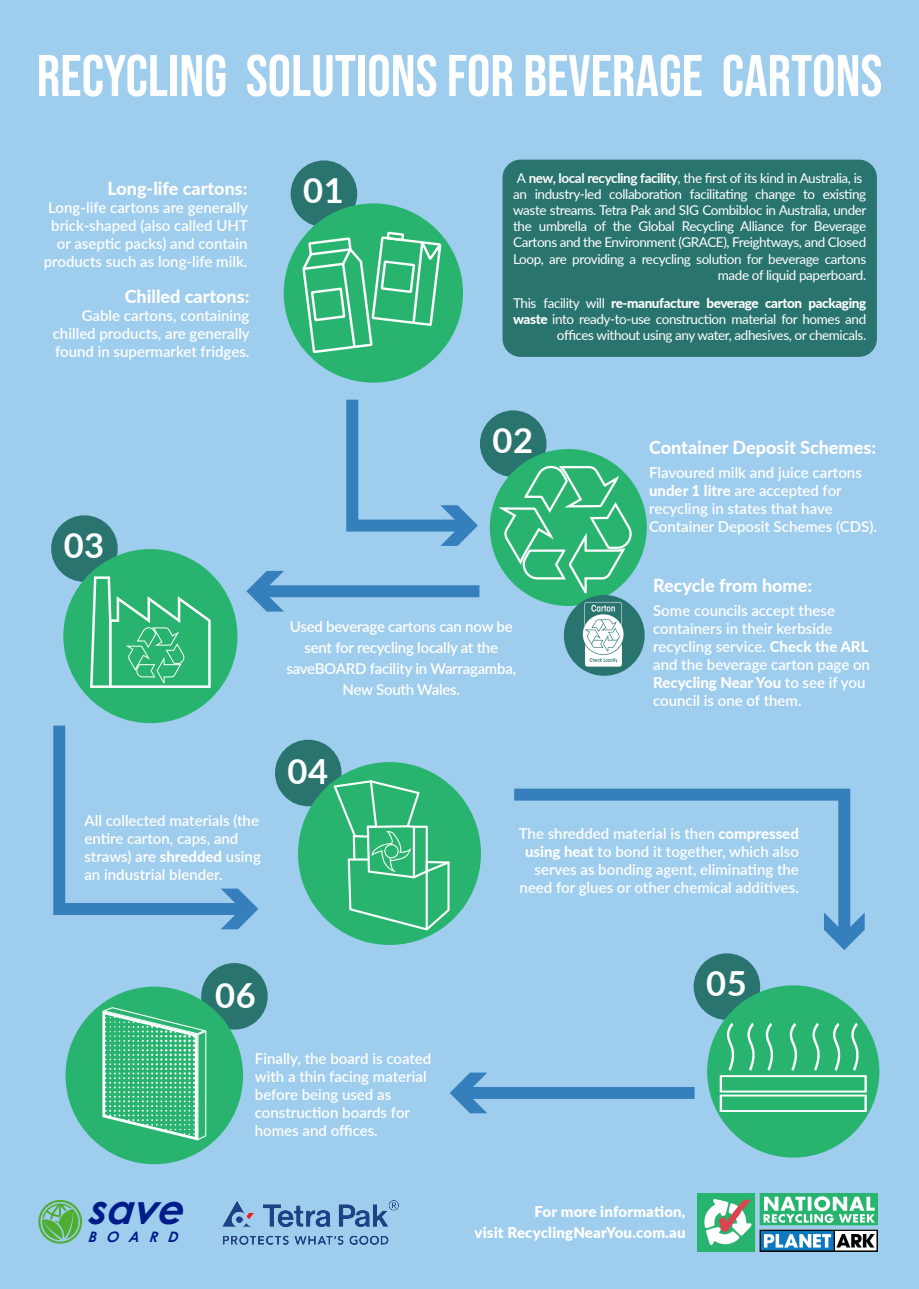
<style>
.page{position:relative;width:919px;height:1289px;background:#fff}
.page>*{position:absolute;margin:0;border:0;box-sizing:border-box;transform-origin:0 0}
.t1{font:58.5px "Bebas Neue";color:#fff}
.t2{font:italic 700 41.1px "Century Gothic Pro";color:#001c88}
.t3{font:700 34.5px "Lato";letter-spacing:.01em;color:#fff}
.t4{font:800 18px "Lato";color:#fff}
.t5{font:600 15px/18px "Lato";color:#fff}
.t6{font:900 15px/21px "Lato";letter-spacing:.01em;color:#fff;text-align:right}
.t7{font:italic 700 14.4px "Century Gothic Pro";color:#001c88}
.t8{font:13.5px/16.2px "Lato";letter-spacing:-.03em;color:#fff;text-align:right}
.s1{font-weight:700}
.s2{font-weight:800}
</style>
<div class="page">
<div style="left:0;top:0;width:918px;height:1288px;background:#9fcdee"></div>
<div style="left:290px;top:160px;width:67px;height:67px;background:#2a746f;border-radius:50%"></div>
<svg style="left:38px;top:1200px;width:44px;height:43px"></svg>
<div style="left:480px;top:410px;width:66px;height:67px;background:#2a746f;border-radius:50%"></div>
<div style="left:51px;top:515px;width:67px;height:67px;background:#2a746f;border-radius:50%"></div>
<div style="left:275px;top:739px;width:66px;height:67px;background:#2a746f;border-radius:50%"></div>
<div style="left:693px;top:953px;width:67px;height:66px;background:#2a746f;border-radius:50%"></div>
<div style="left:201px;top:963px;width:67px;height:66px;background:#2a746f;border-radius:50%"></div>
<div style="left:463px;top:1086px;width:231px;height:12px;background:#357fbc"></div>
<svg style="left:450px;top:1072px;width:37px;height:41px"></svg>
<div style="left:63px;top:549px;width:174px;height:174px;background:#28b46f;border-radius:50%"></div>
<div style="left:298px;top:762px;width:183px;height:183px;background:#28b46f;border-radius:50%"></div>
<div style="left:707px;top:985px;width:172px;height:172px;background:#28b46f;border-radius:50%"></div>
<div style="left:65px;top:986px;width:178px;height:178px;background:#28b46f;border-radius:50%"></div>
<div style="left:490px;top:449px;width:156px;height:157px;background:#28b46f;border-radius:50%"></div>
<img style="left:497px;top:456px;width:142px;height:142px">
<div style="left:284px;top:203px;width:179px;height:179px;background:#28b46f;border-radius:50%"></div>
<svg style="left:302px;top:232px;width:139px;height:121px"></svg>
<svg style="left:90px;top:576px;width:121px;height:112px"></svg>
<div style="left:260px;top:585px;width:219px;height:12px;background:#357fbc"></div>
<svg style="left:246px;top:571px;width:38px;height:40px"></svg>
<svg style="left:719px;top:1022px;width:147px;height:89px"></svg>
<img style="left:222px;top:1200px;width:176px;height:44px">
<div style="left:502px;top:160px;width:374px;height:197px;background:#2a746f;border-radius:18px"></div>
<svg style="left:53px;top:713px;width:205px;height:216px"></svg>
<div style="left:564px;top:595px;width:80px;height:80px;background:#2a746f;border-radius:50%"></div>
<img style="left:580px;top:598px;width:44px;height:70px">
<svg style="left:514px;top:788px;width:337px;height:124px"></svg>
<svg style="left:824px;top:912px;width:40px;height:38px"></svg>
<svg style="left:346px;top:399px;width:132px;height:147px"></svg>
<svg style="left:333px;top:780px;width:116px;height:150px"></svg>
<svg style="left:102px;top:1007px;width:104px;height:133px"></svg>
<img style="left:697px;top:1193px;width:180px;height:58px">
<h1 class="t1" style="left:37px;top:43px;width:847px">RECYCLING SOLUTIONS FOR BEVERAGE CARTONS</h1>
<p class="t4" style="left:107px;top:175px;width:142px">Long-life cartons:</p>
<p class="t5" style="left:44px;top:198px;width:206px;text-align:right">Long-life cartons are generally brick-shaped (also called UHT or aseptic packs) and contain products such as long-life milk.</p>
<p class="t4" style="left:125px;top:283px;width:126px">Chilled cartons:</p>
<p class="t5" style="left:53px;top:306px;width:198px;text-align:justify;text-indent:29px">Gable cartons, containing chilled products, are generally found in supermarket fridges.</p>
<h3 class="t3" style="left:303px;top:165px;width:42px">01</h3>
<p class="t8" style="left:513px;top:169px;width:355px">A <span class="s1">new, local recycling facility</span>, the first of its kind in Australia, is an industry-led collaboration facilitating change to existing waste streams. Tetra Pak and SIG Combibloc in Australia, under the umbrella of the Global Recycling Alliance for Beverage Cartons and the Environment (GRACE), Freightways, and Closed Loop, are providing a recycling solution for beverage cartons made of liquid paperboard.</p>
<p class="t8" style="left:513px;top:294px;width:354px">This facility will <span class="s2">re-manufacture beverage carton packaging waste</span> into ready-to-use construction material for homes and offices without using any water, adhesives, or chemicals.</p>
<h3 class="t3" style="left:64px;top:520px;width:42px">03</h3>
<p class="t5" style="left:84px;top:811px;width:178px">All collected materials (the entire carton, caps, and straws) are <span class="s2">shredded</span> using an industrial blender.</p>
<h3 class="t3" style="left:492px;top:415px;width:42px">02</h3>
<p class="t5" style="left:286px;top:615px;width:231px;line-height:21px;text-align:center">Used beverage cartons can now be sent for recycling locally at the saveBOARD facility in Warragamba,<br>New South Wales.</p>
<h3 class="t3" style="left:287px;top:746px;width:42px">04</h3>
<p class="t4" style="left:649px;top:433px;width:228px">Container Deposit Schemes:</p>
<p class="t5" style="left:649px;top:462px;width:229px">Flavoured milk and juice cartons <span class="s2">under 1 litre</span> are accepted for recycling in states that have<br>Container Deposit Schemes (CDS).</p>
<p class="t4" style="left:653px;top:572px;width:160px">Recycle from home:</p>
<p class="t5" style="left:653px;top:600px;width:218px">Some councils accept these containers in their kerbside recycling service. <span class="s2">Check the ARL </span>and the beverage carton page on<br><span class="s2">Recycling Near You</span> to see if you council is one of them.</p>
<p class="t5" style="left:518px;top:824px;width:281px;text-align:right">The shredded material is then <span class="s2">compressed using heat</span> to bond it together, which also serves as bonding agent, eliminating the need for glues or other chemical additives.</p>
<h3 class="t3" style="left:215px;top:969px;width:42px">06</h3>
<h3 class="t3" style="left:706px;top:958px;width:42px">05</h3>
<h2 class="t2" style="left:88px;top:1182px;width:105px">save</h2>
<p class="t7" style="left:88px;top:1227px;width:94px">BOARD</p>
<p class="t5" style="left:255px;top:1049px;width:178px">Finally, the board is coated with a thin facing material before being used as construction boards for homes and offices.</p>
<p class="t6" style="left:474px;top:1200px;width:213px">For more information,<br>visit RecyclingNearYou.com.au</p>
</div>
